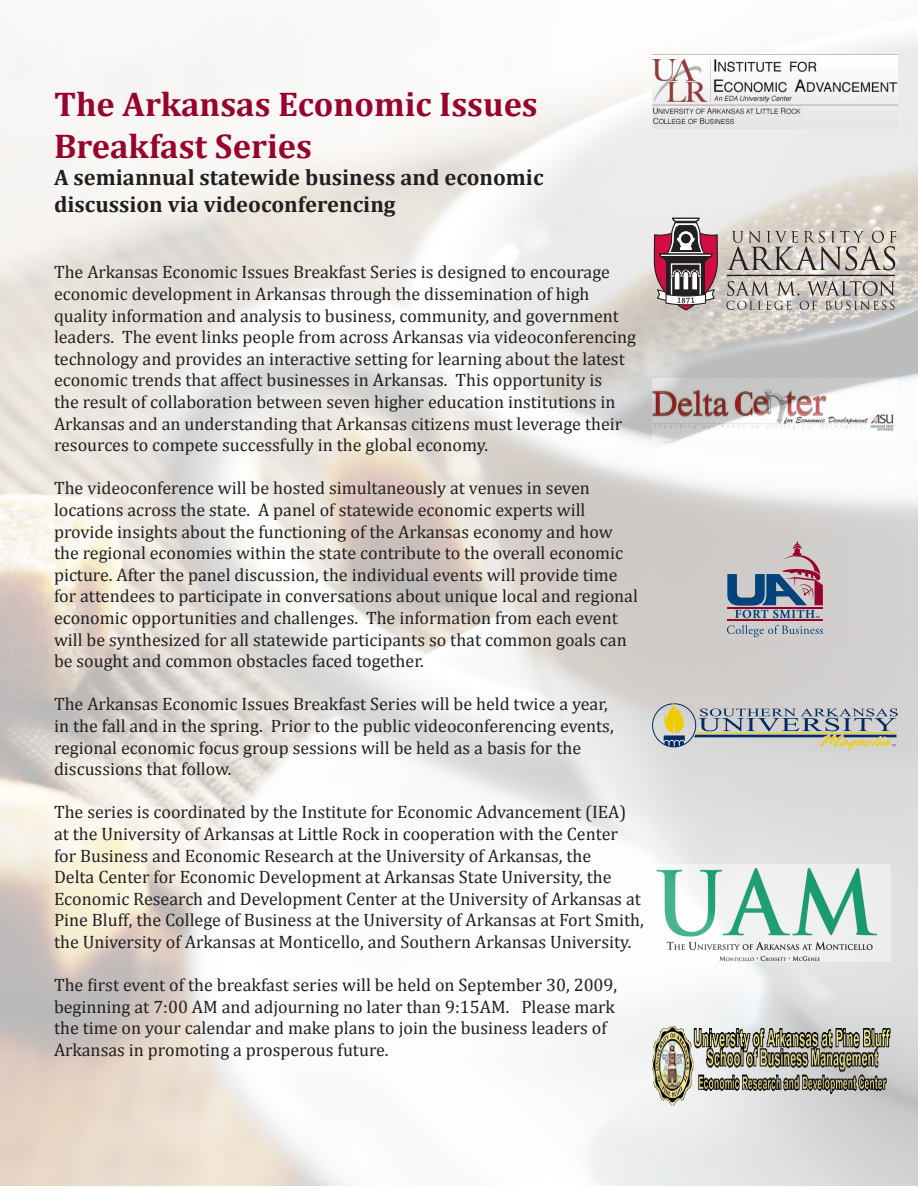
<style>
.page{position:relative;width:918px;height:1188px;background:#fff}
.page>*{position:absolute;margin:0;border:0;box-sizing:border-box;transform-origin:0 0}
.t1{font:700 34.5px/41.4px "Cambria";color:#98012d}
.t2{font:700 22.5px/27px "Cambria";color:#231f20}
.t3{font:18px/21.6px "Cambria";color:#231f20}
</style>
<div class="page">
<img style="left:652px;top:54px;width:246px;height:75px">
<svg style="left:727px;top:231px;width:171px;height:39px;background:#b9b2ab"></svg>
<hr style="left:727px;top:275px;width:168px;height:1px;background:#231f20">
<svg style="left:726px;top:281px;width:169px;height:29px;background:#b9b4af"></svg>
<svg style="left:653px;top:217px;width:66px;height:94px;background:#9c757f"></svg>
<img style="left:652px;top:378px;width:246px;height:63px">
<svg style="left:727px;top:625px;width:96px;height:12px"></svg>
<svg style="left:727px;top:540px;width:96px;height:78px;background:#9c9dab"></svg>
<hr style="left:727px;top:607px;width:96px;height:2px;background:#98012d">
<hr style="left:727px;top:619px;width:96px;height:2px;background:#98012d">
<svg style="left:652px;top:702px;width:246px;height:48px;background:#b3b7b1"></svg>
<img style="left:656px;top:864px;width:234px;height:97px">
<img style="left:652px;top:1026px;width:246px;height:79px">
<h1 class="t1" style="left:54px;top:83px;width:485px">The Arkansas Economic Issues<br>Breakfast Series</h1>
<p class="t2" style="left:54px;top:163px;width:491px">A semiannual statewide business and economic discussion via videoconferencing</p>
<p class="t3" style="left:54px;top:261px;width:584px">The Arkansas Economic Issues Breakfast Series is designed to encourage economic development in Arkansas through the dissemination of high quality information and analysis to business, community, and government leaders. The event links people from across Arkansas via videoconferencing technology and provides an interactive setting for learning about the latest economic trends that affect businesses in Arkansas. This opportunity is<br>the result of collaboration between seven higher education institutions in Arkansas and an understanding that Arkansas citizens must leverage their resources to compete successfully in the global economy.</p>
<p class="t3" style="left:54px;top:477px;width:585px">The videoconference will be hosted simultaneously at venues in seven locations across the state. A panel of statewide economic experts will provide insights about the functioning of the Arkansas economy and how the regional economies within the state contribute to the overall economic picture. After the panel discussion, the individual events will provide time for attendees to participate in conversations about unique local and regional economic opportunities and challenges. The information from each event will be synthesized for all statewide participants so that common goals can be sought and common obstacles faced together.</p>
<p class="t3" style="left:54px;top:693px;width:561px">The Arkansas Economic Issues Breakfast Series will be held twice a year, in the fall and in the spring. Prior to the public videoconferencing events, regional economic focus group sessions will be held as a basis for the discussions that follow.</p>
<p class="t3" style="left:54px;top:801px;width:591px">The series is coordinated by the Institute for Economic Advancement (IEA) at the University of Arkansas at Little Rock in cooperation with the Center for Business and Economic Research at the University of Arkansas, the<br>Delta Center for Economic Development at Arkansas State University, the Economic Research and Development Center at the University of Arkansas at Pine Bluff, the College of Business at the University of Arkansas at Fort Smith, the University of Arkansas at Monticello, and Southern Arkansas University.</p>
<p class="t3" style="left:54px;top:974px;width:565px">The first event of the breakfast series will be held on September 30, 2009, beginning at 7:00 AM and adjourning no later than 9:15AM. Please mark the time on your calendar and make plans to join the business leaders of Arkansas in promoting a prosperous future.</p>
</div>
